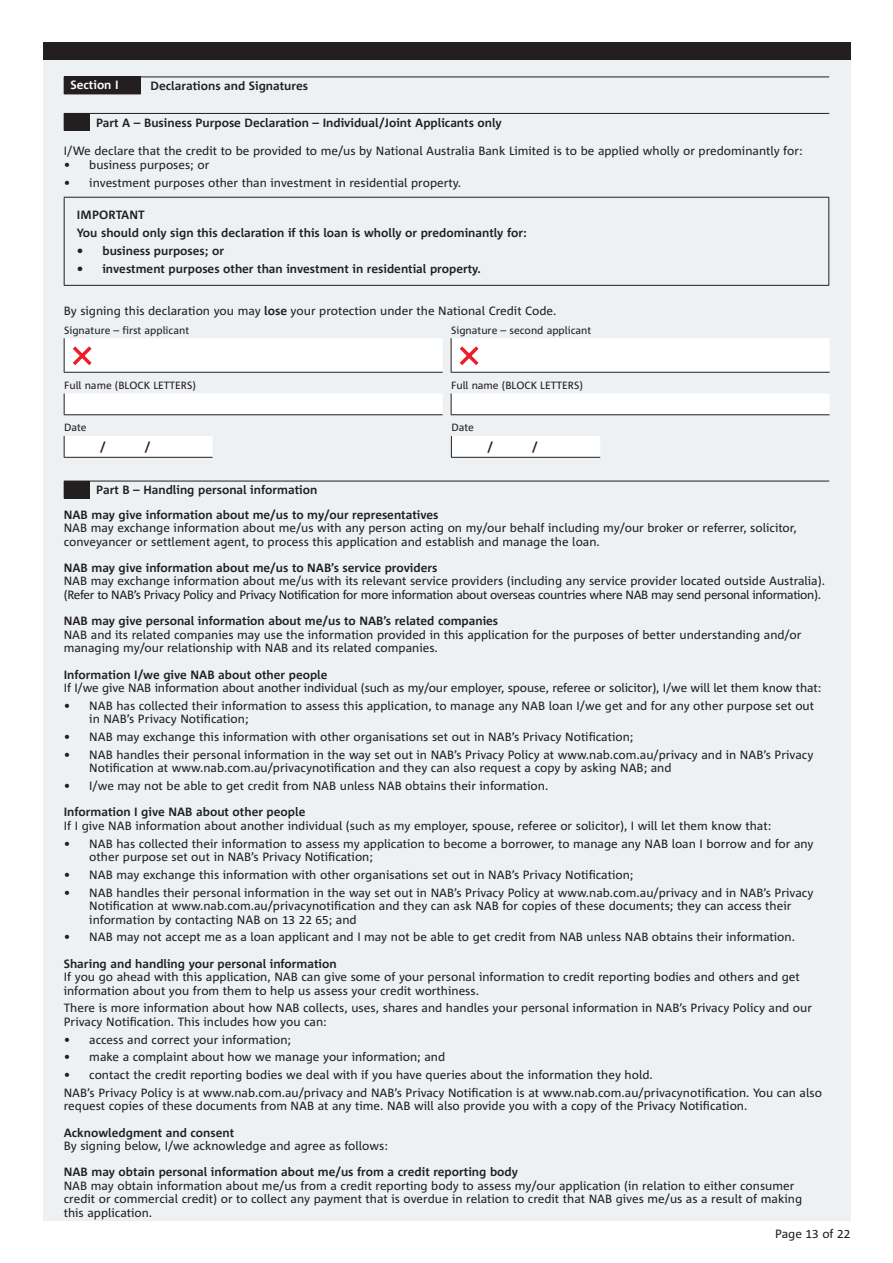
<style>
.page{position:relative;width:893px;height:1263px;background:#fff}
.page>*{position:absolute;margin:0;border:0;box-sizing:border-box;transform-origin:0 0}
.t1{font:12px/13.5px "Corpid";color:#231f20}
.t2{font:700 12px/17.7px "Corpid";color:#231f20}
.t3{font:12px/13.5px "Corpid";letter-spacing:-.02em;color:#231f20}
.t4{font:700 12px "Corpid";color:#fff}
.t5{font:10.5px "Corpid";color:#231f20}
.s1{font-weight:700}
.s2{font-family:"Corpid Caps"}
</style>
<div class="page">
<div style="left:43px;top:43px;width:807px;height:17px;background:#231f20"></div>
<div style="left:43px;top:60px;width:807px;height:1160px;background:#edf1f3"></div>
<div style="left:64px;top:77px;width:77px;height:17px;background:#231f20"></div>
<hr style="left:64px;top:94px;width:77px;height:1px;background:#231f20">
<hr style="left:141px;top:77px;width:688px;height:1px;background:#231f20">
<svg style="left:64px;top:113px;width:26px;height:18px"></svg>
<hr style="left:90px;top:113px;width:739px;height:1px;background:#231f20">
<hr style="left:64px;top:197px;width:765px;height:1px;background:#231f20">
<hr style="left:64px;top:198px;width:1px;height:87px;background:#231f20">
<hr style="left:828px;top:198px;width:1px;height:87px;background:#231f20">
<hr style="left:64px;top:285px;width:765px;height:1px;background:#231f20">
<hr style="left:64px;top:372px;width:379px;height:1px;background:#231f20">
<hr style="left:451px;top:372px;width:379px;height:1px;background:#231f20">
<div style="left:64px;top:393px;width:765px;height:22px;background:#fff"></div>
<hr style="left:64px;top:414px;width:379px;height:1px;background:#231f20">
<hr style="left:451px;top:414px;width:379px;height:1px;background:#231f20">
<svg style="left:64px;top:436px;width:536px;height:21px"></svg>
<hr style="left:64px;top:457px;width:149px;height:1px;background:#231f20">
<hr style="left:451px;top:457px;width:149px;height:1px;background:#231f20">
<svg style="left:64px;top:481px;width:26px;height:18px"></svg>
<hr style="left:90px;top:481px;width:739px;height:1px;background:#231f20">
<div style="left:64px;top:338px;width:766px;height:34px;background:#fff"></div>
<p class="t4" style="left:71px;top:79px;width:50px">Section I</p>
<p class="t2" style="left:151px;top:77px;width:159px">Declarations and Signatures</p>
<p class="t2" style="left:96px;top:114px;width:407px">Part A – Business Purpose Declaration – Individual/Joint Applicants only</p>
<p class="t1" style="left:64px;top:145px;width:740px">I/We declare that the credit to be provided to me/us by National Australia Bank Limited is to be applied wholly or predominantly for:</p>
<p class="t1" style="left:64px;top:158px;width:147px">• business purposes; or</p>
<p class="t1" style="left:64px;top:176px;width:399px">• investment purposes other than investment in residential property.</p>
<p class="t2" style="left:77px;top:206px;width:451px">IMPORTANT<br>You should only sign this declaration if this loan is wholly or predominantly for:</p>
<p class="t2" style="left:77px;top:242px;width:149px">• business purposes; or</p>
<p class="t2" style="left:77px;top:260px;width:405px">• investment purposes other than investment in residential property.</p>
<p class="t1" style="left:64px;top:304px;width:494px">By signing this declaration you may <span class="s1">lose</span> your protection under the National Credit Code.</p>
<p class="t5" style="left:64px;top:324px;width:127px">Signature – first applicant</p>
<p class="t5" style="left:451px;top:324px;width:142px">Signature – second applicant</p>
<p class="t5" style="left:64px;top:379px;width:133px">Full name (BLOCK LETTERS)</p>
<p class="t5" style="left:451px;top:379px;width:133px">Full name (BLOCK LETTERS)</p>
<p class="t5" style="left:64px;top:422px;width:24px">Date</p>
<p class="t5" style="left:451px;top:422px;width:24px">Date</p>
<p class="t2" style="left:100px;top:438px;width:7px">/</p>
<p class="t2" style="left:145px;top:438px;width:7px">/</p>
<p class="t2" style="left:487px;top:438px;width:7px">/</p>
<p class="t2" style="left:532px;top:438px;width:7px">/</p>
<p class="t2" style="left:64px;top:478px;width:376px;line-height:24.3px;text-indent:32px">Part B – Handling personal information<br>NAB may give information about me/us to my/our representatives</p>
<p class="t1" style="left:64px;top:521px;width:734px">NAB may exchange information about me/us with any person acting on my/our behalf including my/our broker or referrer, solicitor, conveyancer or settlement agent, to process this application and establish and manage the loan.</p>
<p class="t2" style="left:64px;top:559px;width:375px">NAB may give information about me/us to NAB’s service providers</p>
<p class="t3" style="left:64px;top:575px;width:763px">NAB may exchange information about me/us with its relevant service providers (including any service provider located outside Australia). (Refer to NAB’s Privacy Policy and Privacy Notification for more information about overseas countries where NAB may send personal information).</p>
<p class="t2" style="left:64px;top:612px;width:436px">NAB may give personal information about me/us to NAB’s related companies</p>
<p class="t1" style="left:64px;top:628px;width:739px">NAB and its related companies may use the information provided in this application for the purposes of better understanding and/or managing my/our relationship with NAB and its related companies.</p>
<p class="t2" style="left:64px;top:666px;width:265px">Information I/we give NAB about other people</p>
<p class="t1" style="left:64px;top:681px;width:759px">If I/we give NAB information about another individual (such as my/our employer, spouse, referee or solicitor), I/we will let them know that:</p>
<p class="t1" style="left:89px;top:699px;width:726px;text-indent:-26px">• NAB has collected their information to assess this application, to manage any NAB loan I/we get and for any other purpose set out in NAB’s Privacy Notification;</p>
<p class="t1" style="left:64px;top:730px;width:571px">• NAB may exchange this information with other organisations set out in NAB’s Privacy Notification;</p>
<p class="t1" style="left:89px;top:748px;width:726px;text-indent:-26px">• NAB handles their personal information in the way set out in NAB’s Privacy Policy at www.nab.com.au/privacy and in NAB’s Privacy<br>Notification at www.nab.com.au/privacynotification and they can also request a copy by asking NAB; and</p>
<p class="t1" style="left:64px;top:779px;width:486px">• I/we may not be able to get credit from NAB unless NAB obtains their information.</p>
<p class="t2" style="left:64px;top:803px;width:243px">Information I give NAB about other people</p>
<p class="t1" style="left:64px;top:819px;width:709px">If I give NAB information about another individual (such as my employer, spouse, referee or solicitor), I will let them know that:</p>
<p class="t1" style="left:89px;top:837px;width:726px;text-indent:-26px">• NAB has collected their information to assess my application to become a borrower, to manage any NAB loan I borrow and for any other purpose set out in NAB’s Privacy Notification;</p>
<p class="t1" style="left:64px;top:868px;width:571px">• NAB may exchange this information with other organisations set out in NAB’s Privacy Notification;</p>
<p class="t1" style="left:89px;top:886px;width:726px;text-indent:-26px">• NAB handles their personal information in the way set out in NAB’s Privacy Policy at www.nab.com.au/privacy and in NAB’s Privacy<br>Notification at www.nab.com.au/privacynotification and they can ask NAB for copies of these documents; they can access their information by contacting NAB on <span class="s2">13 22 65</span>; and</p>
<p class="t1" style="left:64px;top:930px;width:733px">• NAB may not accept me as a loan applicant and I may not be able to get credit from NAB unless NAB obtains their information.</p>
<p class="t2" style="left:64px;top:955px;width:274px">Sharing and handling your personal information</p>
<p class="t1" style="left:64px;top:970px;width:738px">If you go ahead with this application, NAB can give some of your personal information to credit reporting bodies and others and get information about you from them to help us assess your credit worthiness.</p>
<p class="t1" style="left:64px;top:1001px;width:750px">There is more information about how NAB collects, uses, shares and handles your personal information in NAB’s Privacy Policy and our<br>Privacy Notification. This includes how you can:</p>
<p class="t1" style="left:64px;top:1033px;width:229px">• access and correct your information;</p>
<p class="t1" style="left:64px;top:1050px;width:383px">• make a complaint about how we manage your information; and</p>
<p class="t1" style="left:64px;top:1066px;width:760px;line-height:17.7px">• contact the credit reporting bodies we deal with if you have queries about the information they hold.<br>NAB’s Privacy Policy is at www.nab.com.au/privacy and NAB’s Privacy Notification is at www.nab.com.au/privacynotification. You can also</p>
<p class="t1" style="left:64px;top:1099px;width:685px">request copies of these documents from NAB at any time. NAB will also provide you with a copy of the Privacy Notification.</p>
<p class="t2" style="left:64px;top:1123px;width:172px">Acknowledgment and consent</p>
<p class="t1" style="left:64px;top:1139px;width:326px">By signing below, I/we acknowledge and agree as follows:</p>
<p class="t2" style="left:64px;top:1163px;width:456px">NAB may obtain personal information about me/us from a credit reporting body</p>
<p class="t1" style="left:64px;top:1179px;width:740px">NAB may obtain information about me/us from a credit reporting body to assess my/our application (in relation to either consumer credit or commercial credit) or to collect any payment that is overdue in relation to credit that NAB gives me/us as a result of making this application.</p>
<p class="t1" style="left:775px;top:1227px;width:77px">Page <span class="s2">13</span> of <span class="s2">22</span></p>
</div>
